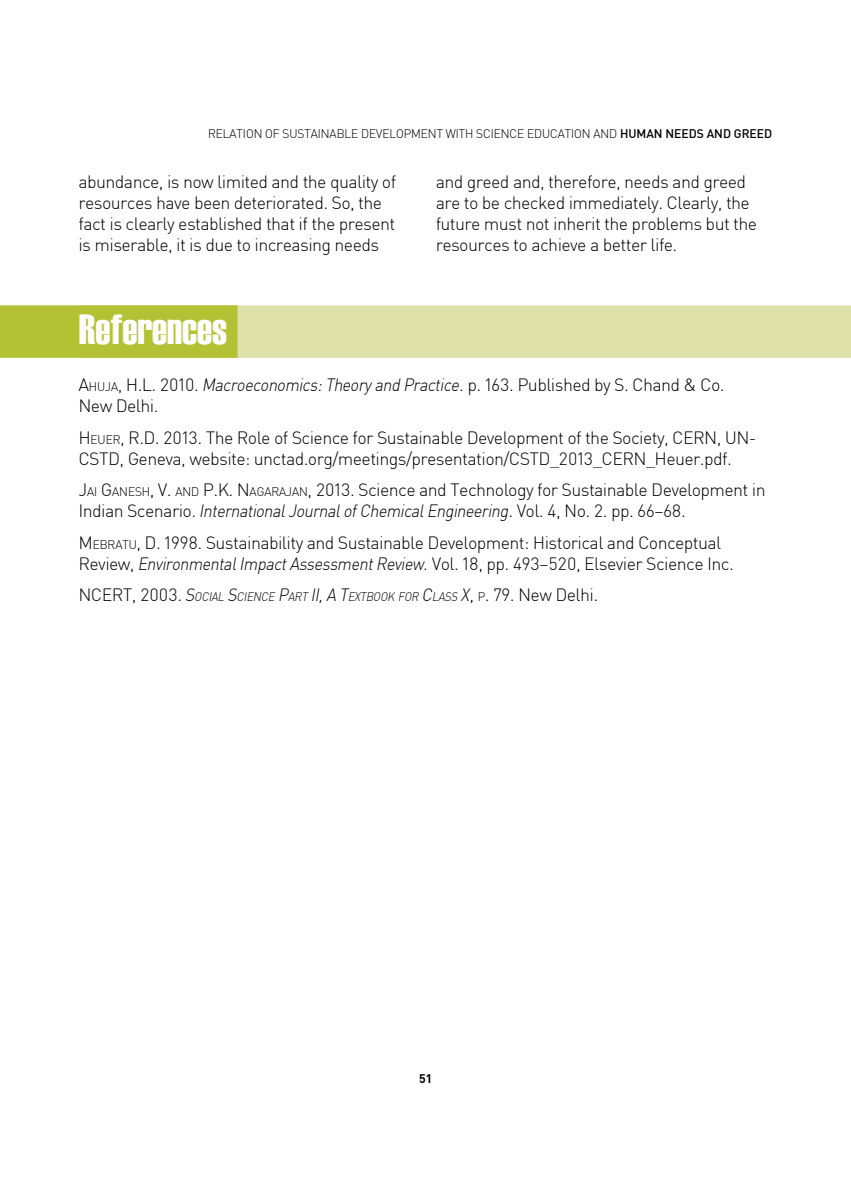
<style>
.page{position:relative;width:851px;height:1197px;background:#fff}
.page>*{position:absolute;margin:0;border:0;box-sizing:border-box;transform-origin:0 0}
.t1{font:42px "Haettenschweiler";color:#fff}
.t2{font:300 17.5px/21px "Sapient Sans";color:#000}
.t3{font:300 17.5px "Sapient Sans";color:#000}
.t4{font:300 12.25px "Sapient Sans";color:#000}
.t5{font:italic 300 12.25px "Sapient Sans";color:#000}
.t6{font:700 12.25px "Sapient Sans";color:#000}
.s1{font-weight:500}
.s2{font-style:inherit}
.s3{font-size:12.25px}
.s4{font-style:italic}
.s5{font-style:normal;font-size:17.5px}
.s6{font-size:17.5px}
.s7{font-style:normal}
</style>
<div class="page">
<div style="left:79px;top:305px;width:771px;height:53px;background:#dee1aa"></div>
<div style="left:0;top:305px;width:237px;height:53px;background:#b3c235"></div>
<p class="t4" style="left:208px;top:126px;width:565px">Relation of Sustainable Development with Science Education and <span class="s1">HUMAN N EEDS AND GREED</span></p>
<p class="t2" style="left:79px;top:171px;width:318px">abundance, is now limited and the quality of resources have been deteriorated. So, the fact is clearly established that if the present is miserable, it is due to increasing needs</p>
<p class="t2" style="left:436px;top:171px;width:322px">and greed and, therefore, needs and greed are to be checked immediately. Clearly, the future must not inherit the problems but the resources to achieve a better life.</p>
<p class="t1" style="left:79px;top:301px;width:150px">References</p>
<p class="t2" style="left:79px;top:374px;width:647px"><span class="s2">A</span><span class="s3">H UJA</span><span class="s2">, H.L. 2010.</span> <span class="s4">Macroeconomics: Theory and Practice</span>. p. 163. Published by S. Chand &amp; Co.<br>New Delhi.</p>
<p class="t2" style="left:79px;top:427px;width:679px"><span class="s2">H</span><span class="s3">EUER</span><span class="s2">, R.D. 2013.</span> The Role of Science for Sustainable Development of the Society, CERN, UN-<br>CSTD, Geneva, website: unctad.org/meetings/presentation/CSTD_2013_CERN_Heuer.pdf.</p>
<p class="t2" style="left:79px;top:479px;width:688px"><span class="s2">J</span><span class="s3">AI</span> <span class="s2">G</span><span class="s3">ANESH</span> <span class="s2">, V.</span> <span class="s3">AND</span> <span class="s2">P.K. N</span><span class="s3">AGARAJAN</span><span class="s2">, 2013.</span> Science and Technology for Sustainable Development in<br>Indian Scenario. <span class="s4">International Journal of Chemical Engineering</span>. Vol. 4, No. 2. pp. 66–68.</p>
<p class="t2" style="left:79px;top:532px;width:656px"><span class="s2">M</span><span class="s3">EB RATU</span><span class="s2">, D. 1998.</span> Sustainability and Sustainable Development: Historical and Conceptual<br>Review, <span class="s4">Environmental Impact Assessment Review.</span> Vol. 18, pp. 493–520, Elsevier Science Inc.</p>
<p class="t3" style="left:79px;top:584px;width:12px">NCER</p>
<p class="t5" style="left:123px;top:589px;width:476px"><span class="s5">T, 2003.</span> <span class="s6">S</span>OCIAL <span class="s6">S</span>CIENCE <span class="s6">P</span>ART <span class="s6">II, A T</span>EXTBOOK FOR <span class="s6">C</span>LASS <span class="s6">X</span><span class="s5">,</span> <span class="s7">P</span><span class="s5">. 79.</span> <span class="s5">New Delhi.</span></p>
<p class="t6" style="left:419px;top:1071px;width:15px">51</p>
</div>
